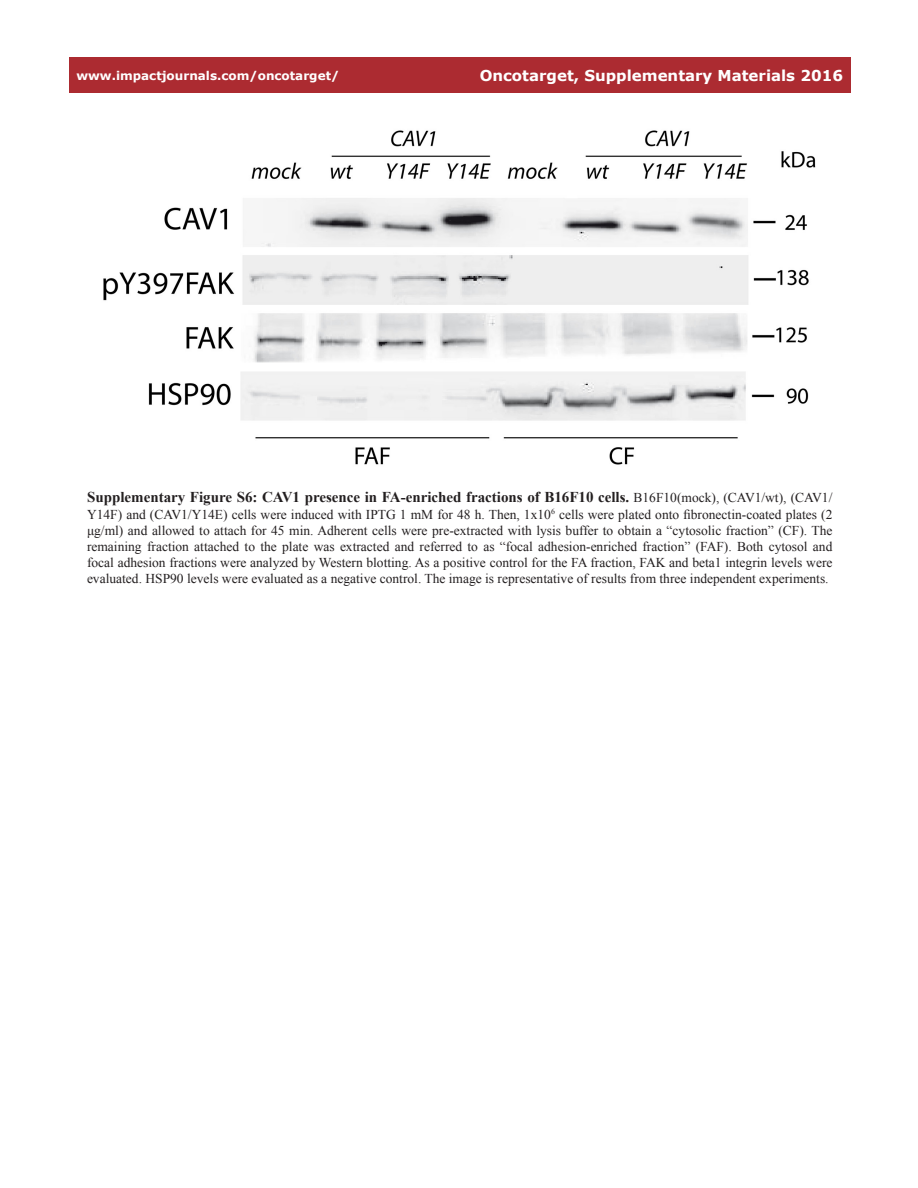
<style>
.page{position:relative;width:918px;height:1188px;background:#fff}
.page>*{position:absolute;margin:0;border:0;box-sizing:border-box;transform-origin:0 0}
.figuretext{font:700 15px "Times New Roman";color:#231f20}
.t1{font:700 15px "Verdana";color:#fff}
.figuretext-2{font:13.5px/16.2px "Times New Roman";color:#231f20;text-align:justify}
.t2{font:700 12px "Verdana";color:#fff}
.s1{font-weight:400;font-size:13.5px}
</style>
<div class="page">
<div style="left:69px;top:57px;width:781px;height:36px;background:#ac2b31"></div>
<img style="left:103px;top:130px;width:713px;height:335px">
<p class="t2" style="left:76px;top:67px;width:264px">www.impactjournals.com/oncotarget/</p>
<p class="t1" style="left:480px;top:65px;width:365px">Oncotarget, Supplementary Materials 2016</p>
<p class="figuretext" style="left:87px;top:487px;width:747px">Supplementary Figure S6: CAV1 presence in FA-enriched fractions of B16F10 cells. <span class="s1">B16F10(mock), (CAV1/wt), (CAV1/</span></p>
<p class="figuretext-2" style="left:87px;top:506px;width:747px">Y14F) and (CAV1/Y14E) cells were induced with IPTG 1 mM for 48 h. Then, 1x10<sup>6</sup> cells were plated onto fibronectin-coated plates (2 μg/ml) and allowed to attach for 45 min. Adherent cells were pre-extracted with lysis buffer to obtain a “cytosolic fraction” (CF). The remaining fraction attached to the plate was extracted and referred to as “focal adhesion-enriched fraction” (FAF). Both cytosol and focal adhesion fractions were analyzed by Western blotting. As a positive control for the FA fraction, FAK and beta1 integrin levels were evaluated. HSP90 levels were evaluated as a negative control. The image is representative of results from three independent experiments.</p>
</div>
